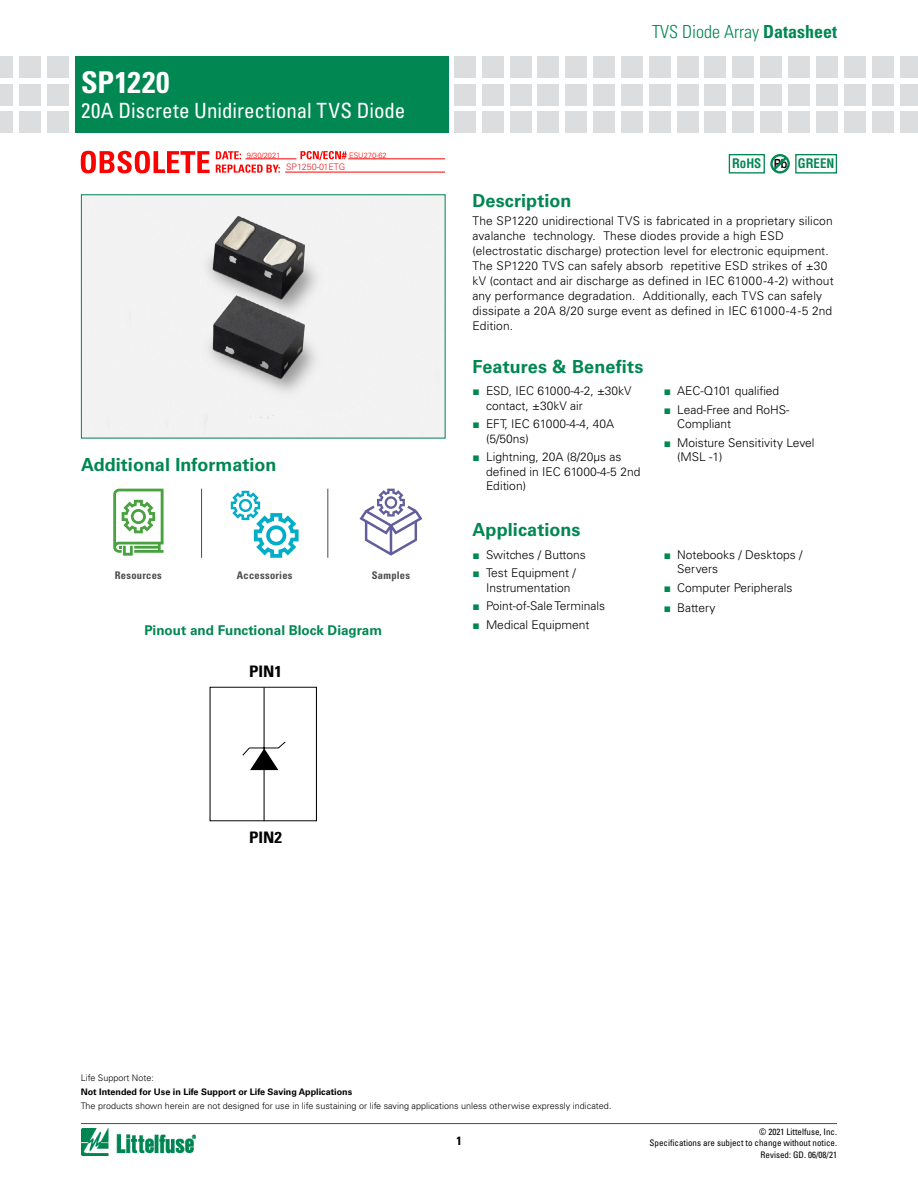
<style>
.page{position:relative;width:918px;height:1188px;background:#fff}
.page>*{position:absolute;margin:0;border:0;box-sizing:border-box;transform-origin:0 0}
.t1{font:700 condensed 30px "Univers LT Std";letter-spacing:.015em;color:#fff}
.t2{font:condensed 21px "Univers LT Std";color:#fff}
.t3{font:700 18px "Univers LT Std";color:#008752}
.t4{font:300 condensed 18px "Univers LT Std";color:#008752}
.t5{font:700 condensed 15.9px "Univers LT Std";color:#000;scale:1.07 1}
.t6{font:700 13.5px "Univers LT Std";color:#008752}
.t7{font:700 condensed 12.9px "Helvetica LT Std";color:#008752}
.t8{font:300 12px/14.4px "Univers LT Std";letter-spacing:.005em;color:#000}
.t9{font:700 condensed 12px "Univers LT Std";color:#000}
.t10{font:700 condensed 10.5px "Univers LT Std";letter-spacing:.025em;color:#4d4d4f}
.t11{font:300 9px "Univers LT Std";color:#000}
.t12{font:condensed 9px/10.8px "Univers LT Std";color:#000;text-align:right}
.t13{font:700 9px "Univers LT Std";color:#000}
.t14{font:300 9px "Univers LT Std";color:#ed2124}
.t15{font:300 7.5px "Univers LT Std";color:#f00}
.s1{font-weight:700}
.s2{font-family:"Univers LT Std";font-stretch:expanded;font-size:12.6px;color:#000}
.s3{font-family:"Arial";font-weight:400;color:#008752}
</style>
<div class="page">
<hr style="left:81px;top:1123px;width:756px;height:1px;background:#4d4d4f">
<img style="left:81px;top:1129px;width:115px;height:26px">
<div style="left:75px;top:56px;width:373px;height:77px;background:#008752"></div>
<div style="left:47px;top:56px;width:21px;height:21px;background:#dcddde"></div>
<div style="left:47px;top:84px;width:21px;height:21px;background:#dcddde"></div>
<div style="left:47px;top:112px;width:21px;height:21px;background:#dcddde"></div>
<div style="left:19px;top:56px;width:21px;height:21px;background:#dcddde"></div>
<div style="left:19px;top:84px;width:21px;height:21px;background:#dcddde"></div>
<div style="left:19px;top:112px;width:21px;height:21px;background:#dcddde"></div>
<div style="left:0;top:56px;width:13px;height:21px;background:#dcddde"></div>
<div style="left:0;top:84px;width:13px;height:21px;background:#dcddde"></div>
<div style="left:0;top:112px;width:13px;height:21px;background:#dcddde"></div>
<div style="left:872px;top:56px;width:21px;height:21px;background:#dcddde"></div>
<div style="left:872px;top:84px;width:21px;height:21px;background:#dcddde"></div>
<div style="left:872px;top:112px;width:21px;height:21px;background:#dcddde"></div>
<div style="left:454px;top:56px;width:22px;height:21px;background:#dcddde"></div>
<div style="left:454px;top:84px;width:22px;height:21px;background:#dcddde"></div>
<div style="left:454px;top:112px;width:22px;height:21px;background:#dcddde"></div>
<div style="left:482px;top:56px;width:21px;height:21px;background:#dcddde"></div>
<div style="left:482px;top:84px;width:21px;height:21px;background:#dcddde"></div>
<div style="left:482px;top:112px;width:21px;height:21px;background:#dcddde"></div>
<div style="left:510px;top:56px;width:21px;height:21px;background:#dcddde"></div>
<div style="left:510px;top:84px;width:21px;height:21px;background:#dcddde"></div>
<div style="left:510px;top:112px;width:21px;height:21px;background:#dcddde"></div>
<div style="left:538px;top:56px;width:21px;height:21px;background:#dcddde"></div>
<div style="left:538px;top:84px;width:21px;height:21px;background:#dcddde"></div>
<div style="left:538px;top:112px;width:21px;height:21px;background:#dcddde"></div>
<div style="left:566px;top:56px;width:21px;height:21px;background:#dcddde"></div>
<div style="left:566px;top:84px;width:21px;height:21px;background:#dcddde"></div>
<div style="left:566px;top:112px;width:21px;height:21px;background:#dcddde"></div>
<div style="left:593px;top:56px;width:22px;height:21px;background:#dcddde"></div>
<div style="left:593px;top:84px;width:22px;height:21px;background:#dcddde"></div>
<div style="left:593px;top:112px;width:22px;height:21px;background:#dcddde"></div>
<div style="left:621px;top:56px;width:22px;height:21px;background:#dcddde"></div>
<div style="left:621px;top:84px;width:22px;height:21px;background:#dcddde"></div>
<div style="left:621px;top:112px;width:22px;height:21px;background:#dcddde"></div>
<div style="left:649px;top:56px;width:21px;height:21px;background:#dcddde"></div>
<div style="left:649px;top:84px;width:21px;height:21px;background:#dcddde"></div>
<div style="left:649px;top:112px;width:21px;height:21px;background:#dcddde"></div>
<div style="left:677px;top:56px;width:21px;height:21px;background:#dcddde"></div>
<div style="left:677px;top:84px;width:21px;height:21px;background:#dcddde"></div>
<div style="left:677px;top:112px;width:21px;height:21px;background:#dcddde"></div>
<div style="left:705px;top:56px;width:21px;height:21px;background:#dcddde"></div>
<div style="left:705px;top:84px;width:21px;height:21px;background:#dcddde"></div>
<div style="left:705px;top:112px;width:21px;height:21px;background:#dcddde"></div>
<div style="left:733px;top:56px;width:21px;height:21px;background:#dcddde"></div>
<div style="left:733px;top:84px;width:21px;height:21px;background:#dcddde"></div>
<div style="left:733px;top:112px;width:21px;height:21px;background:#dcddde"></div>
<div style="left:788px;top:56px;width:22px;height:21px;background:#dcddde"></div>
<div style="left:788px;top:84px;width:22px;height:21px;background:#dcddde"></div>
<div style="left:788px;top:112px;width:22px;height:21px;background:#dcddde"></div>
<div style="left:760px;top:56px;width:22px;height:21px;background:#dcddde"></div>
<div style="left:760px;top:84px;width:22px;height:21px;background:#dcddde"></div>
<div style="left:760px;top:112px;width:22px;height:21px;background:#dcddde"></div>
<div style="left:816px;top:56px;width:21px;height:21px;background:#dcddde"></div>
<div style="left:816px;top:84px;width:21px;height:21px;background:#dcddde"></div>
<div style="left:816px;top:112px;width:21px;height:21px;background:#dcddde"></div>
<div style="left:844px;top:56px;width:21px;height:21px;background:#dcddde"></div>
<div style="left:844px;top:84px;width:21px;height:21px;background:#dcddde"></div>
<div style="left:844px;top:112px;width:21px;height:21px;background:#dcddde"></div>
<div style="left:901px;top:56px;width:17px;height:21px;background:#dcddde"></div>
<div style="left:901px;top:84px;width:17px;height:21px;background:#dcddde"></div>
<div style="left:901px;top:112px;width:17px;height:21px;background:#dcddde"></div>
<div style="left:729px;top:154px;width:36px;height:20px;border:1px solid #008752"></div>
<div style="left:770px;top:154px;width:20px;height:20px;border:2px solid #008752;border-radius:50%"></div>
<svg style="left:770px;top:154px;width:20px;height:19px"></svg>
<div style="left:795px;top:154px;width:42px;height:20px;border:1px solid #008752"></div>
<div style="left:210px;top:687px;width:107px;height:134px;border:1px solid #000"></div>
<svg style="left:242px;top:687px;width:44px;height:135px"></svg>
<img style="left:83px;top:196px;width:361px;height:240px">
<svg style="left:81px;top:151px;width:129px;height:22px"></svg>
<svg style="left:216px;top:151px;width:64px;height:22px"></svg>
<svg style="left:300px;top:151px;width:47px;height:9px"></svg>
<hr style="left:245px;top:159px;width:51px;height:1px;background:#f00">
<hr style="left:348px;top:159px;width:97px;height:1px;background:#f00">
<hr style="left:285px;top:172px;width:160px;height:1px;background:#f00">
<hr style="left:201px;top:489px;width:1px;height:69px;background:#4d4d4f">
<hr style="left:327px;top:489px;width:1px;height:69px;background:#4d4d4f">
<svg style="left:113px;top:489px;width:51px;height:67px"></svg>
<svg style="left:231px;top:491px;width:68px;height:67px"></svg>
<svg style="left:359px;top:489px;width:63px;height:67px"></svg>
<h1 class="t1" style="left:81px;top:64px;width:90px">SP1220</h1>
<h2 class="t2" style="left:81px;top:97px;width:326px">20A Discrete Unidirectional TVS Diode</h2>
<p class="t15" style="left:247px;top:151px;width:35px">9/30/2021</p>
<p class="t15" style="left:349px;top:151px;width:39px">ESU270-62</p>
<p class="t14" style="left:286px;top:162px;width:61px">SP1250-01ETG</p>
<h3 class="t3" style="left:81px;top:454px;width:197px">Additional Information</h3>
<p class="t10" style="left:115px;top:569px;width:49px">Resources</p>
<p class="t10" style="left:237px;top:569px;width:57px">Accessories</p>
<p class="t10" style="left:372px;top:569px;width:40px">Samples</p>
<p class="t6" style="left:144px;top:622px;width:239px">Pinout and Functional Block Diagram</p>
<h3 class="t5" style="left:249px;top:662px;width:32px">PIN1</h3>
<h3 class="t5" style="left:249px;top:828px;width:32px">PIN2</h3>
<h3 class="t4" style="left:652px;top:21px;width:186px">TVS Diode Array <span class="s1">Datasheet</span></h3>
<h3 class="t3" style="left:472px;top:191px;width:101px">Description</h3>
<p class="t7" style="left:732px;top:155px;width:104px">RoHS <span class="s2">Pb</span> GREEN</p>
<p class="t8" style="left:472px;top:213px;width:363px;line-height:15px">The SP1220 unidirectional TVS is fabricated in a proprietary silicon avalanche technology. These diodes provide a high ESD (electrostatic discharge) protection level for electronic equipment.<br>The SP1220 TVS can safely absorb repetitive ESD strikes of ±30 kV (contact and air discharge as defined in IEC 61000-4-2) without any performance degradation. Additionally, each TVS can safely dissipate a 20A 8/20 surge event as defined in IEC 61000-4-5 2nd Edition.</p>
<h3 class="t3" style="left:472px;top:356px;width:172px">Features &amp; Benefits</h3>
<p class="t8" style="left:486px;top:384px;width:147px;text-indent:-14px"><span class="s3">■</span> ESD, IEC 61000-4-2, ±30kV contact, ±30kV air</p>
<p class="t8" style="left:486px;top:417px;width:130px;text-indent:-14px"><span class="s3">■</span> EFT, IEC 61000-4-4, 40A (5/50ns)</p>
<p class="t8" style="left:486px;top:450px;width:156px;text-indent:-14px"><span class="s3">■</span> Lightning, 20A (8/20μs as defined in IEC 61000-4-5 2nd<br>Edition)</p>
<p class="t8" style="left:664px;top:384px;width:117px"><span class="s3">■</span> AEC-Q101 qualified</p>
<p class="t8" style="left:677px;top:403px;width:114px;text-indent:-14px"><span class="s3">■</span> Lead-Free and RoHS-<br>Compliant</p>
<p class="t8" style="left:677px;top:436px;width:139px;text-indent:-14px"><span class="s3">■</span> Moisture Sensitivity Level (MSL -1)</p>
<h3 class="t3" style="left:472px;top:519px;width:110px">Applications</h3>
<p class="t8" style="left:472px;top:547px;width:115px"><span class="s3">■</span> Switches / Buttons</p>
<p class="t8" style="left:486px;top:566px;width:91px;text-indent:-14px"><span class="s3">■</span> Test Equipment /<br>Instrumentation</p>
<p class="t8" style="left:472px;top:599px;width:134px"><span class="s3">■</span> Point-of-Sale Terminals</p>
<p class="t8" style="left:472px;top:618px;width:118px"><span class="s3">■</span> Medical Equipment</p>
<p class="t8" style="left:677px;top:547px;width:127px;text-indent:-14px"><span class="s3">■</span> Notebooks / Desktops /<br>Servers</p>
<p class="t8" style="left:664px;top:580px;width:130px"><span class="s3">■</span> Computer Peripherals</p>
<p class="t8" style="left:664px;top:601px;width:53px"><span class="s3">■</span> Battery</p>
<p class="t11" style="left:81px;top:1072px;width:75px">Life Support Note:</p>
<p class="t13" style="left:81px;top:1087px;width:273px">Not Intended for Use in Life Support or Life Saving Applications</p>
<p class="t11" style="left:81px;top:1100px;width:532px">The products shown herein are not designed for use in life sustaining or life saving applications unless otherwise expressly indicated.</p>
<p class="t9" style="left:456px;top:1133px;width:7px">1</p>
<p class="t12" style="left:650px;top:1126px;width:189px">© 2021 Littelfuse, Inc.<br>Specifications are subject to change without notice.</p>
<p class="t12" style="left:761px;top:1149px;width:78px">Revised: GD. 06/08/21</p>
</div>
